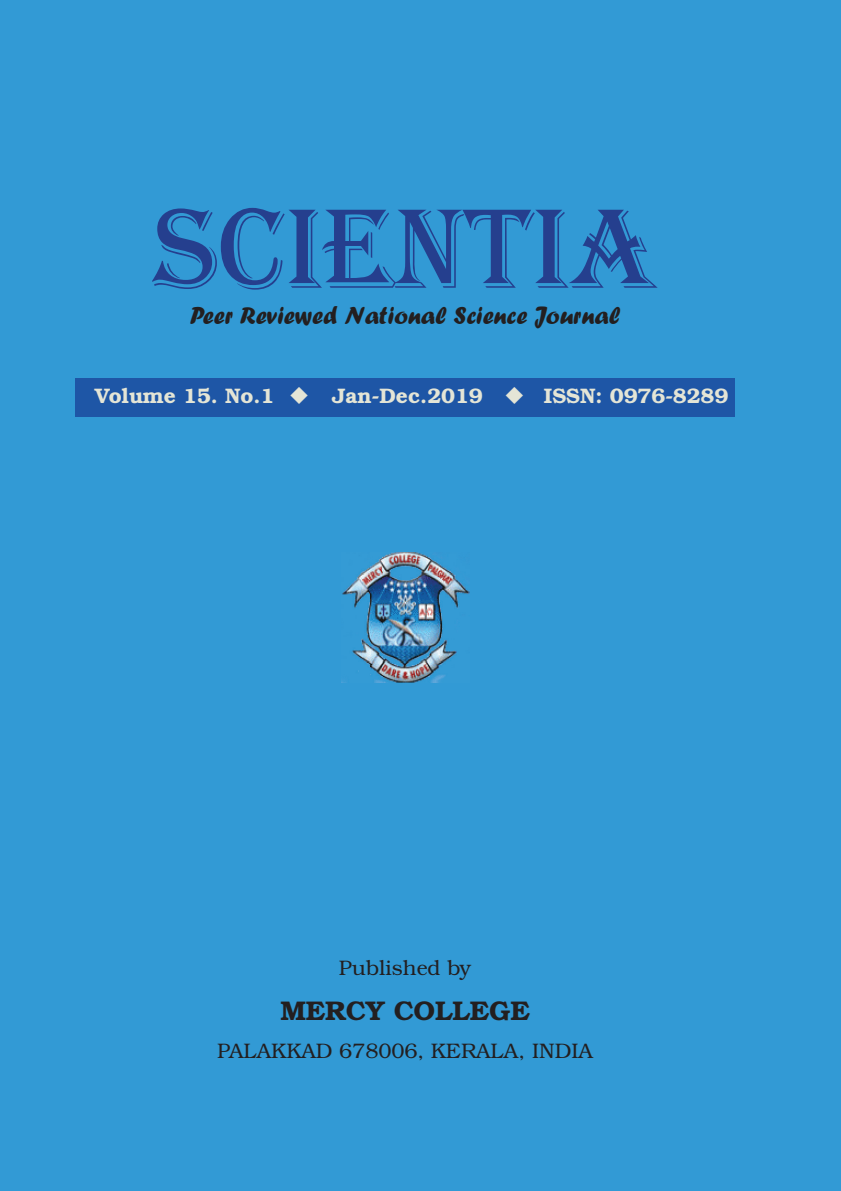
<style>
.page{position:relative;width:841px;height:1191px;background:#329ad5}
.page>*{position:absolute;margin:0;border:0;box-sizing:border-box;transform-origin:0 0}
.t1{font:117px "Algerian";color:#253f8e}
.t2{font:700 27px "Te X Gyre Bonum";color:#231f20}
.t3{font:25.5px "Forte";color:#231f20}
.t4{font:700 21px "Te X Gyre Bonum";color:#e4e5d6}
.t5{font:21px "Te X Gyre Bonum";color:#231f20}
</style>
<div class="page">
<div style="left:75px;top:378px;width:660px;height:38px;background:#1e56a6"></div>
<img style="left:342px;top:552px;width:127px;height:131px">
<h1 class="t1" style="left:153px;top:184px;width:506px">SCIENTIA</h1>
<p class="t3" style="left:190px;top:300px;width:432px">Peer Reviewed National Science Journal</p>
<p class="t4" style="left:95px;top:379px;width:635px">Volume 15. No.1 ◆ Jan-Dec.2019 ◆ ISSN: 0976-8289</p>
<p class="t5" style="left:339px;top:952px;width:134px">Published by</p>
<p class="t2" style="left:280px;top:988px;width:251px">MERCY COLLEGE</p>
<p class="t5" style="left:217px;top:1035px;width:377px">PALAKKAD 678006, KERALA, INDIA</p>
</div>
